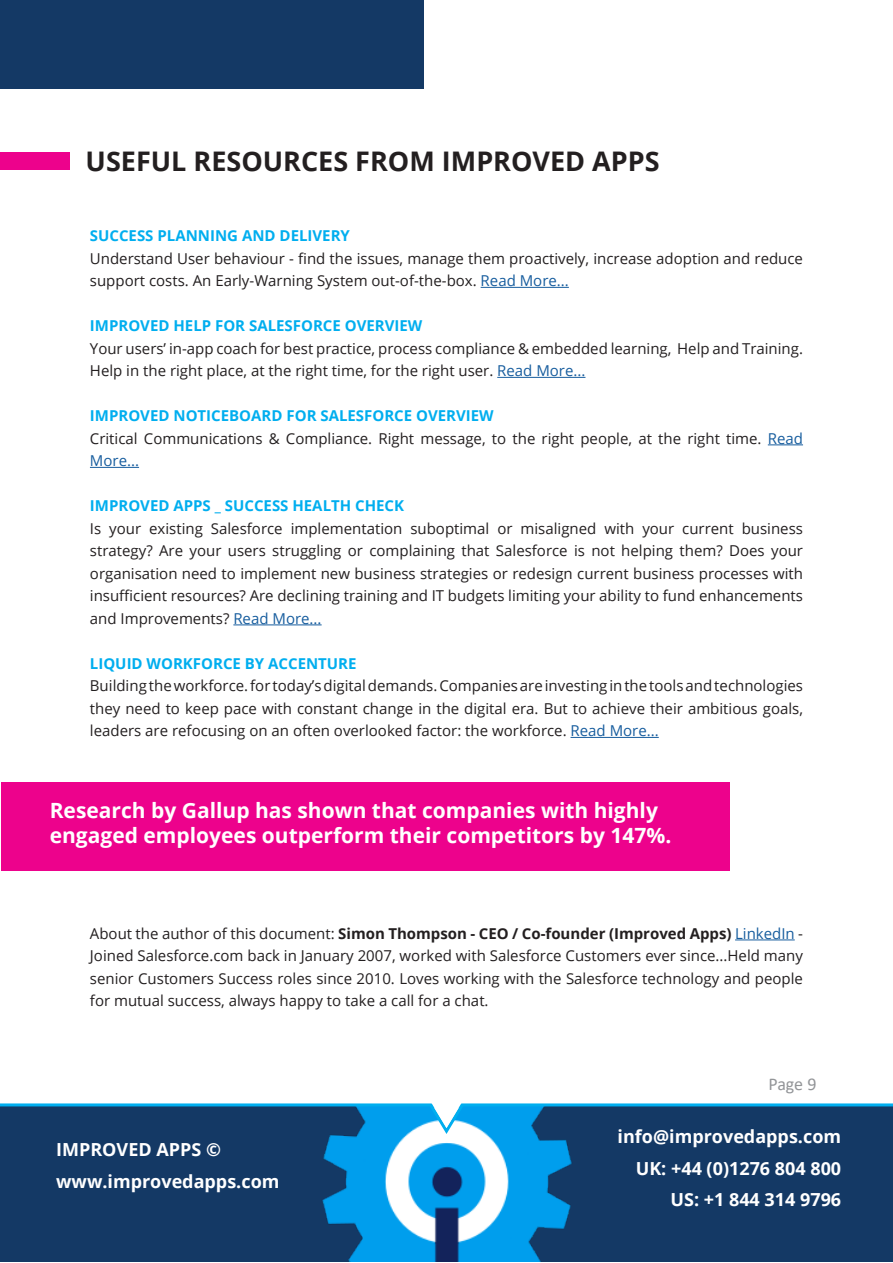
<style>
.page{position:relative;width:893px;height:1263px;background:#fff}
.page>*{position:absolute;margin:0;border:0;box-sizing:border-box;transform-origin:0 0}
.t1{font:700 27px "Open Sans";color:#231f20}
.t2{font:700 21px/25.2px "Open Sans";color:#fff}
.t3{font:700 18px "Open Sans";color:#fff}
.t4{font:18px "Calibri";color:#939598}
.t5{font:15px/22.5px "Open Sans";color:#231f20}
.t6{font:700 15px "Open Sans";color:#00aeef}
.s1{color:#175d9e}
.s2{font-weight:700}
</style>
<div class="page">
<div style="left:1px;top:1104px;width:892px;height:158px;background:#143965"></div>
<img style="left:316px;top:1106px;width:268px;height:156px">
<div style="left:0;top:0;width:424px;height:89px;background:#143965"></div>
<div style="left:0;top:153px;width:69px;height:17px;background:#ed028c"></div>
<hr style="left:0;top:1103px;width:893px;height:3px;background:#00aeef">
<svg style="left:427px;top:1103px;width:40px;height:34px"></svg>
<hr style="left:481px;top:287px;width:88px;height:1px;background:#175d9e">
<hr style="left:497px;top:377px;width:88px;height:1px;background:#175d9e">
<hr style="left:768px;top:444px;width:35px;height:1px;background:#175d9e">
<hr style="left:90px;top:467px;width:49px;height:1px;background:#175d9e">
<hr style="left:233px;top:624px;width:89px;height:1px;background:#175d9e">
<hr style="left:570px;top:737px;width:89px;height:1px;background:#175d9e">
<hr style="left:735px;top:939px;width:60px;height:1px;background:#175d9e">
<div style="left:1px;top:782px;width:728px;height:89px;background:#ed028c"></div>
<p class="t1" style="left:86px;top:142px;width:576px">USEFUL RESOURCES FROM IMPROVED APPS</p>
<p class="t6" style="left:90px;top:225px;width:261px">SUCCESS PLANNING AND DELIVERY</p>
<p class="t5" style="left:90px;top:247px;width:715px">Understand User behaviour - find the issues, manage them proactively, increase adoption and reduce support costs. An Early-Warning System out-of-the-box. <span class="s1">Read More...</span></p>
<p class="t6" style="left:90px;top:315px;width:334px">IMPROVED HELP FOR SALESFORCE OVERVIEW</p>
<p class="t5" style="left:90px;top:337px;width:715px">Your users’ in-app coach for best practice, process compliance &amp; embedded learning, Help and Training.<br>Help in the right place, at the right time, for the right user. <span class="s1">Read More...</span></p>
<p class="t6" style="left:90px;top:405px;width:405px">IMPROVED NOTICEBOARD FOR SALESFORCE OVERVIEW</p>
<p class="t5" style="left:90px;top:427px;width:715px">Critical Communications &amp; Compliance. Right message, to the right people, at the right time. <span class="s1">Read<br>More...</span></p>
<p class="t6" style="left:90px;top:495px;width:316px">IMPROVED APPS _ SUCCESS HEALTH CHECK</p>
<p class="t5" style="left:90px;top:517px;width:715px;text-align:justify">Is your existing Salesforce implementation suboptimal or misaligned with your current business strategy? Are your users struggling or complaining that Salesforce is not helping them? Does your organisation need to implement new business strategies or redesign current business processes with insufficient resources? Are declining training and IT budgets limiting your ability to fund enhancements and Improvements? <span class="s1">Read More...</span></p>
<p class="t6" style="left:90px;top:653px;width:268px">LIQUID WORKFORCE BY ACCENTURE</p>
<p class="t5" style="left:90px;top:674px;width:715px;text-align:justify">Building the workforce. for today’s digital demands. Companies are investing in the tools and technologies they need to keep pace with constant change in the digital era. But to achieve their ambitious goals, leaders are refocusing on an often overlooked factor: the workforce. <span class="s1">Read More...</span></p>
<p class="t2" style="left:50px;top:797px;width:623px">Research by Gallup has shown that companies with highly engaged employees outperform their competitors by 147%.</p>
<p class="t5" style="left:90px;top:922px;width:715px;text-align:justify">About the author of this document: <span class="s2">Simon Thompson - CEO / Co-founder (Improved Apps)</span> <span class="s1">LinkedIn</span> - Joined Salesforce.com back in January 2007, worked with Salesforce Customers ever since...Held many senior Customers Success roles since 2010. Loves working with the Salesforce technology and people for mutual success, always happy to take a call for a chat.</p>
<p class="t3" style="left:56px;top:1137px;width:166px">IMPROVED APPS ©</p>
<p class="t3" style="left:56px;top:1168px;width:225px">www.improvedapps.com</p>
<p class="t4" style="left:768px;top:1071px;width:50px">Page 9</p>
<p class="t3" style="left:618px;top:1124px;width:225px">info@improvedapps.com</p>
<p class="t3" style="left:636px;top:1155px;width:207px">UK: +44 (0)1276 804 800</p>
<p class="t3" style="left:670px;top:1187px;width:172px">US: +1 844 314 9796</p>
</div>
